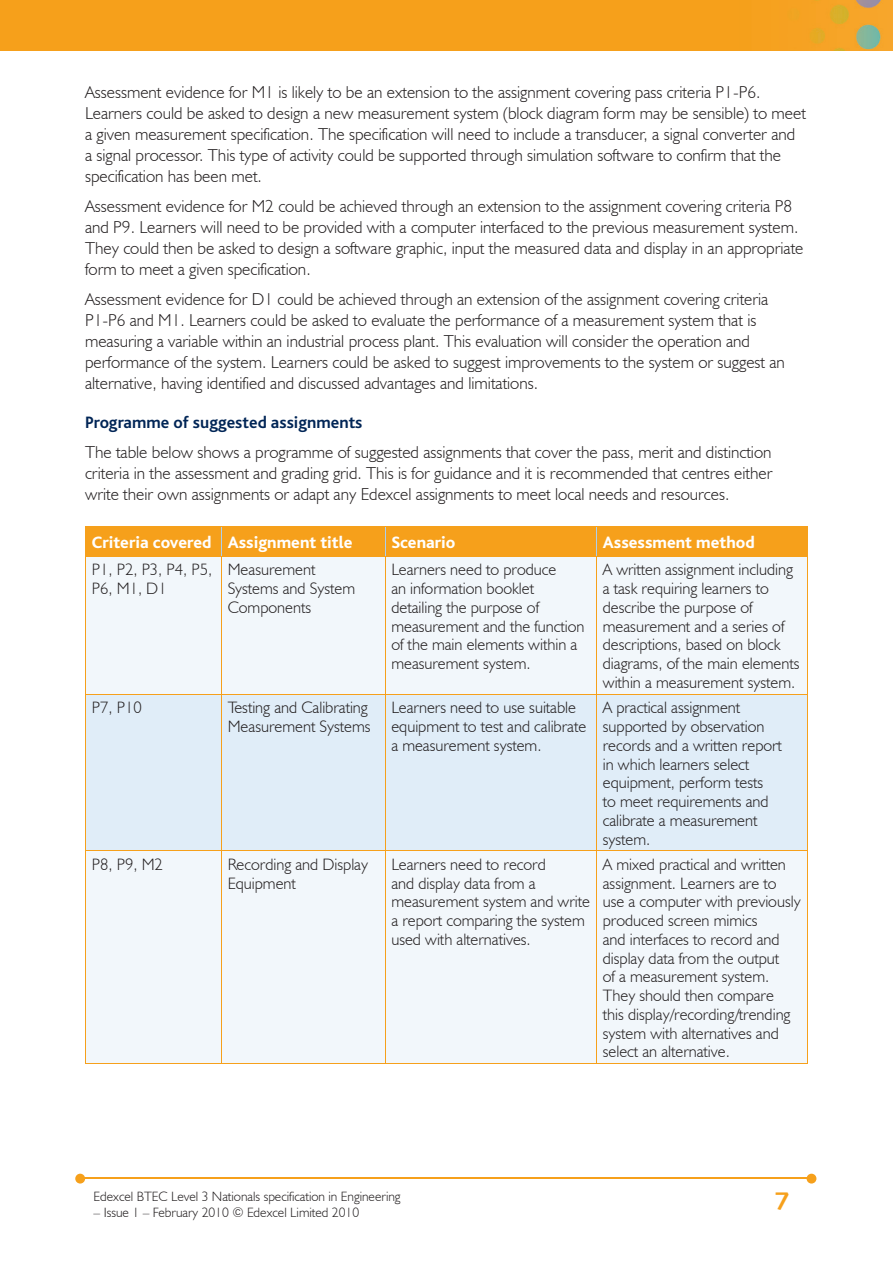
<style>
.page{position:relative;width:893px;height:1263px;background:#fff}
.page>*{position:absolute;margin:0;border:0;box-sizing:border-box;transform-origin:0 0}
.t1{font:25.5px "Humanist 531 BT Bold A";color:#f6a01b}
.t2{font:300 17.25px/21px "Humanist 521 BT";color:#231f20}
.t3{font:800 17.25px "Bliss";color:#fff}
.t4{font:700 17.25px "Bliss";color:#002556}
.t5{font:300 16.5px/18.8px "Humanist 521 BT";color:#231f20}
.t6{font:300 13.5px "Humanist 521 BT";color:#231f20}
</style>
<div class="page">
<img style="left:0;top:0;width:893px;height:51px">
<hr style="left:82px;top:1178px;width:728px;height:1px;background:#f6a01b">
<svg style="left:807px;top:1174px;width:9px;height:9px"></svg>
<svg style="left:75px;top:1174px;width:10px;height:9px"></svg>
<div style="left:86px;top:557px;width:721px;height:506px;background:#f2f7fb"></div>
<div style="left:86px;top:695px;width:721px;height:155px;background:#e0edf8"></div>
<div style="left:85px;top:527px;width:723px;height:29px;background:#f6a01b"></div>
<hr style="left:85px;top:526px;width:136px;height:1px;background:#f6a01b">
<hr style="left:221px;top:526px;width:164px;height:1px;background:#f6a01b">
<hr style="left:385px;top:526px;width:211px;height:1px;background:#f6a01b">
<hr style="left:596px;top:526px;width:212px;height:1px;background:#f6a01b">
<hr style="left:221px;top:557px;width:1px;height:137px;background:#f6a01b">
<hr style="left:385px;top:557px;width:1px;height:137px;background:#f6a01b">
<hr style="left:596px;top:557px;width:1px;height:137px;background:#f6a01b">
<hr style="left:85px;top:557px;width:1px;height:137px;background:#f6a01b">
<hr style="left:807px;top:557px;width:1px;height:137px;background:#f6a01b">
<hr style="left:85px;top:556px;width:136px;height:1px;background:#f6a01b">
<hr style="left:221px;top:556px;width:164px;height:1px;background:#f6a01b">
<hr style="left:385px;top:556px;width:211px;height:1px;background:#f6a01b">
<hr style="left:596px;top:556px;width:212px;height:1px;background:#f6a01b">
<hr style="left:221px;top:695px;width:1px;height:155px;background:#f6a01b">
<hr style="left:385px;top:695px;width:1px;height:155px;background:#f6a01b">
<hr style="left:596px;top:695px;width:1px;height:155px;background:#f6a01b">
<hr style="left:85px;top:695px;width:1px;height:155px;background:#f6a01b">
<hr style="left:807px;top:695px;width:1px;height:155px;background:#f6a01b">
<hr style="left:85px;top:694px;width:136px;height:1px;background:#f6a01b">
<hr style="left:221px;top:694px;width:164px;height:1px;background:#f6a01b">
<hr style="left:385px;top:694px;width:211px;height:1px;background:#f6a01b">
<hr style="left:596px;top:694px;width:212px;height:1px;background:#f6a01b">
<hr style="left:221px;top:851px;width:1px;height:212px;background:#f6a01b">
<hr style="left:385px;top:851px;width:1px;height:212px;background:#f6a01b">
<hr style="left:596px;top:851px;width:1px;height:212px;background:#f6a01b">
<hr style="left:85px;top:1063px;width:136px;height:1px;background:#f6a01b">
<hr style="left:221px;top:1063px;width:164px;height:1px;background:#f6a01b">
<hr style="left:385px;top:1063px;width:211px;height:1px;background:#f6a01b">
<hr style="left:596px;top:1063px;width:212px;height:1px;background:#f6a01b">
<hr style="left:85px;top:851px;width:1px;height:212px;background:#f6a01b">
<hr style="left:807px;top:851px;width:1px;height:212px;background:#f6a01b">
<hr style="left:85px;top:850px;width:136px;height:1px;background:#f6a01b">
<hr style="left:221px;top:850px;width:164px;height:1px;background:#f6a01b">
<hr style="left:385px;top:850px;width:211px;height:1px;background:#f6a01b">
<hr style="left:596px;top:850px;width:212px;height:1px;background:#f6a01b">
<p class="t2" style="left:85px;top:81px;width:722px">Assessment evidence for M1 is likely to be an extension to the assignment covering pass criteria P1-P6.<br>Learners could be asked to design a new measurement system (block diagram form may be sensible) to meet a given measurement specification. The specification will need to include a transducer, a signal converter and a signal processor. This type of activity could be supported through simulation software to confirm that the specification has been met.</p>
<p class="t2" style="left:85px;top:195px;width:720px">Assessment evidence for M2 could be achieved through an extension to the assignment covering criteria P8 and P9. Learners will need to be provided with a computer interfaced to the previous measurement system.<br>They could then be asked to design a software graphic, input the measured data and display in an appropriate form to meet a given specification.</p>
<p class="t2" style="left:85px;top:288px;width:701px">Assessment evidence for D1 could be achieved through an extension of the assignment covering criteria P1-P6 and M1. Learners could be asked to evaluate the performance of a measurement system that is measuring a variable within an industrial process plant. This evaluation will consider the operation and performance of the system. Learners could be asked to suggest improvements to the system or suggest an alternative, having identified and discussed advantages and limitations.</p>
<p class="t4" style="left:85px;top:414px;width:279px">Programme of suggested assignments</p>
<p class="t2" style="left:85px;top:441px;width:689px;text-align:justify">The table below shows a programme of suggested assignments that cover the pass, merit and distinction criteria in the assessment and grading grid. This is for guidance and it is recommended that centres either write their own assignments or adapt any Edexcel assignments to meet local needs and resources.</p>
<p class="t3" style="left:92px;top:533px;width:262px">Criteria covered Assignment title</p>
<p class="t3" style="left:391px;top:533px;width:66px">Scenario</p>
<p class="t3" style="left:603px;top:533px;width:153px">Assessment method</p>
<p class="t5" style="left:92px;top:560px;width:122px">P1, P2, P3, P4, P5,<br>P6, M1, D1</p>
<p class="t5" style="left:228px;top:560px;width:129px">Measurement<br>Systems and System<br>Components</p>
<p class="t5" style="left:391px;top:560px;width:195px">Learners need to produce<br>an information booklet detailing the purpose of measurement and the function of the main elements within a measurement system.</p>
<p class="t5" style="left:603px;top:560px;width:198px">A written assignment including a task requiring learners to describe the purpose of measurement and a series of descriptions, based on block diagrams, of the main elements within a measurement system.</p>
<p class="t5" style="left:92px;top:698px;width:51px">P7, P10</p>
<p class="t5" style="left:228px;top:698px;width:144px">Testing and Calibrating<br>Measurement Systems</p>
<p class="t5" style="left:391px;top:698px;width:196px">Learners need to use suitable equipment to test and calibrate a measurement system.</p>
<p class="t5" style="left:603px;top:698px;width:181px">A practical assignment supported by observation records and a written report in which learners select equipment, perform tests<br>to meet requirements and calibrate a measurement system.</p>
<p class="t5" style="left:92px;top:854px;width:73px">P8, P9, M2</p>
<p class="t5" style="left:228px;top:854px;width:142px">Recording and Display<br>Equipment</p>
<p class="t5" style="left:391px;top:854px;width:200px">Learners need to record<br>and display data from a measurement system and write a report comparing the system used with alternatives.</p>
<p class="t5" style="left:603px;top:854px;width:199px">A mixed practical and written assignment. Learners are to use a computer with previously produced screen mimics<br>and interfaces to record and display data from the output<br>of a measurement system.<br>They should then compare<br>this display/recording/trending system with alternatives and select an alternative.</p>
<p class="t6" style="left:94px;top:1188px;width:309px">Edexcel BTEC Level 3 Nationals specification in Engineering</p>
<p class="t6" style="left:94px;top:1204px;width:267px">– Issue 1 – February 2010 © Edexcel Limited 2010</p>
<h1 class="t1" style="left:774px;top:1185px;width:16px">7</h1>
</div>
